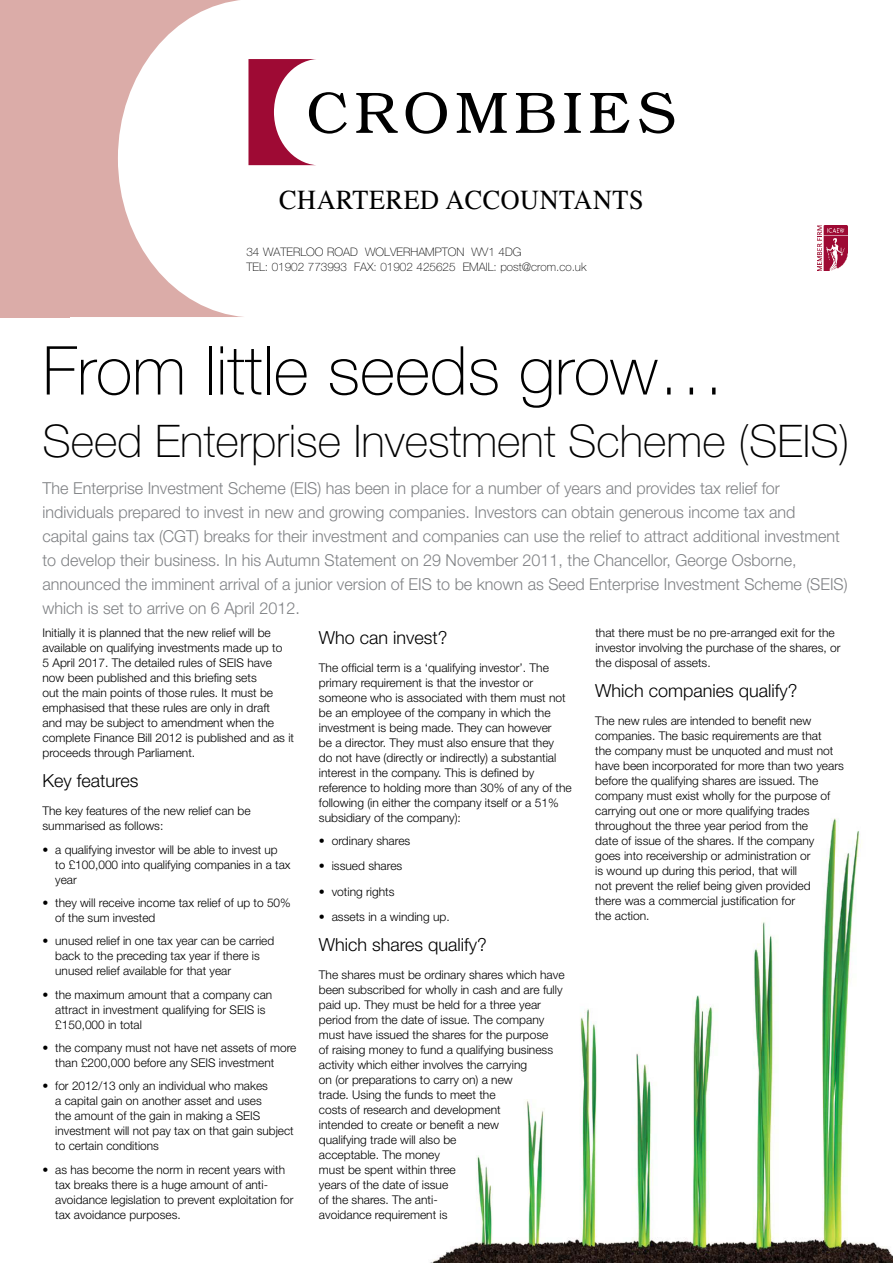
<style>
.page{position:relative;width:893px;height:1263px;background:#fff}
.page>*{position:absolute;margin:0;border:0;box-sizing:border-box;transform-origin:0 0}
.t1{font:100 67.5px "Helvetica Neue";color:#000}
.t2{font:300 59.4px "Bookman IT Cby BT";letter-spacing:.1em;color:#000}
.t3{font:100 45px "Helvetica Neue";color:#000}
.t4{font:27.6px "Times";letter-spacing:.02em;color:#000;scale:.95 1}
.t5{font:300 18px "Helvetica Neue";color:#000}
.t6{font:300 16.5px/24px "Helvetica Neue";color:#808285}
.t7{font:300 12px/15px "Helvetica Neue";color:#000}
.t8{font:100 11.7px/15.6px "Helvetica Neue East A";color:#000}
</style>
<div class="page">
<svg style="left:70px;top:0;width:173px;height:317px"></svg>
<div style="left:0;top:0;width:70px;height:317px;background:#dbaca8"></div>
<svg style="left:248px;top:59px;width:68px;height:106px"></svg>
<img style="left:818px;top:225px;width:30px;height:45px">
<img style="left:430px;top:818px;width:463px;height:445px">
<h2 class="t2" style="left:307px;top:77px;width:371px">CROMBIES</h2>
<h3 class="t4" style="left:279px;top:182px;width:385px">CHARTERED ACCOUNTANTS</h3>
<p class="t8" style="left:246px;top:244px;width:342px">34 WATERLOO ROAD WOLVERHAMPTON WV1 4DG<br>TEL: 01902 773993 FAX: 01902 425625 EMAIL: POST@CROM.CO.UK</p>
<h1 class="t1" style="left:43px;top:333px;width:684px">From little seeds grow…</h1>
<h3 class="t3" style="left:43px;top:416px;width:808px">Seed Enterprise Investment Scheme (SEIS)</h3>
<p class="t6" style="left:43px;top:476px;width:807px">The Enterprise Investment Scheme (EIS) has been in place for a number of years and provides tax relief for individuals prepared to invest in new and growing companies. Investors can obtain generous income tax and<br>capital gains tax (CGT) breaks for their investment and companies can use the relief to attract additional investment to develop their business. In his Autumn Statement on 29 November 2011, the Chancellor, George Osborne, announced the imminent arrival of a junior version of EIS to be known as Seed Enterprise Investment Scheme (SEIS) which is set to arrive on 6 April 2012.</p>
<p class="t7" style="left:43px;top:625px;width:253px">Initially it is planned that the new relief will be available on qualifying investments made up to<br>5 April 2017. The detailed rules of SEIS have now been published and this briefing sets<br>out the main points of those rules. It must be emphasised that these rules are only in draft<br>and may be subject to amendment when the complete Finance Bill 2012 is published and as it proceeds through Parliament.</p>
<h3 class="t5" style="left:43px;top:770px;width:98px">Key features</h3>
<p class="t7" style="left:43px;top:803px;width:210px">The key features of the new relief can be summarised as follows:</p>
<p class="t7" style="left:55px;top:842px;width:237px;text-indent:-13px">• a qualifying investor will be able to invest up to £100,000 into qualifying companies in a tax year</p>
<p class="t7" style="left:55px;top:895px;width:237px;text-indent:-13px">• they will receive income tax relief of up to 50% of the sum invested</p>
<p class="t7" style="left:55px;top:933px;width:220px;text-indent:-13px">• unused relief in one tax year can be carried back to the preceding tax year if there is unused relief available for that year</p>
<p class="t7" style="left:55px;top:986px;width:218px;text-indent:-13px">• the maximum amount that a company can attract in investment qualifying for SEIS is £150,000 in total</p>
<p class="t7" style="left:55px;top:1040px;width:243px;text-indent:-13px">• the company must not have net assets of more than £200,000 before any SEIS investment</p>
<p class="t7" style="left:55px;top:1078px;width:240px;text-indent:-13px">• for 2012/13 only an individual who makes<br>a capital gain on another asset and uses<br>the amount of the gain in making a SEIS investment will not pay tax on that gain subject to certain conditions</p>
<p class="t7" style="left:55px;top:1161px;width:240px;text-indent:-13px">• as has become the norm in recent years with tax breaks there is a huge amount of anti&shy;avoidance legislation to prevent exploitation for tax avoidance purposes.</p>
<p class="t7" style="left:595px;top:625px;width:247px">that there must be no pre-arranged exit for the investor involving the purchase of the shares, or the disposal of assets.</p>
<h3 class="t5" style="left:595px;top:680px;width:204px">Which companies qualify?</h3>
<p class="t7" style="left:595px;top:713px;width:250px">The new rules are intended to benefit new companies. The basic requirements are that<br>the company must be unquoted and must not have been incorporated for more than two years before the qualifying shares are issued. The company must exist wholly for the purpose of carrying out one or more qualifying trades throughout the three year period from the<br>date of issue of the shares. If the company<br>goes into receivership or administration or<br>is wound up during this period, that will<br>not prevent the relief being given provided<br>there was a commercial justification for<br>the action.</p>
<h3 class="t5" style="left:319px;top:626px;width:130px">Who can invest?</h3>
<p class="t7" style="left:319px;top:660px;width:254px">The official term is a ‘qualifying investor’. The primary requirement is that the investor or someone who is associated with them must not be an employee of the company in which the investment is being made. They can however<br>be a director. They must also ensure that they<br>do not have (directly or indirectly) a substantial interest in the company. This is defined by reference to holding more than 30% of any of the following (in either the company itself or a 51% subsidiary of the company):</p>
<p class="t7" style="left:319px;top:833px;width:93px">• ordinary shares</p>
<p class="t7" style="left:319px;top:858px;width:85px">• issued shares</p>
<p class="t7" style="left:319px;top:883px;width:77px">• voting rights</p>
<p class="t7" style="left:319px;top:909px;width:132px">• assets in a winding up.</p>
<h3 class="t5" style="left:319px;top:933px;width:170px">Which shares qualify?</h3>
<p class="t7" style="left:319px;top:967px;width:247px">The shares must be ordinary shares which have been subscribed for wholly in cash and are fully paid up. They must be held for a three year period from the date of issue. The company must have issued the shares for the purpose<br>of raising money to fund a qualifying business activity which either involves the carrying<br>on (or preparations to carry on) a new<br>trade. Using the funds to meet the<br>costs of research and development<br>intended to create or benefit a new<br>qualifying trade will also be<br>acceptable. The money<br>must be spent within three<br>years of the date of issue<br>of the shares. The anti-<br>avoidance requirement is</p>
</div>
